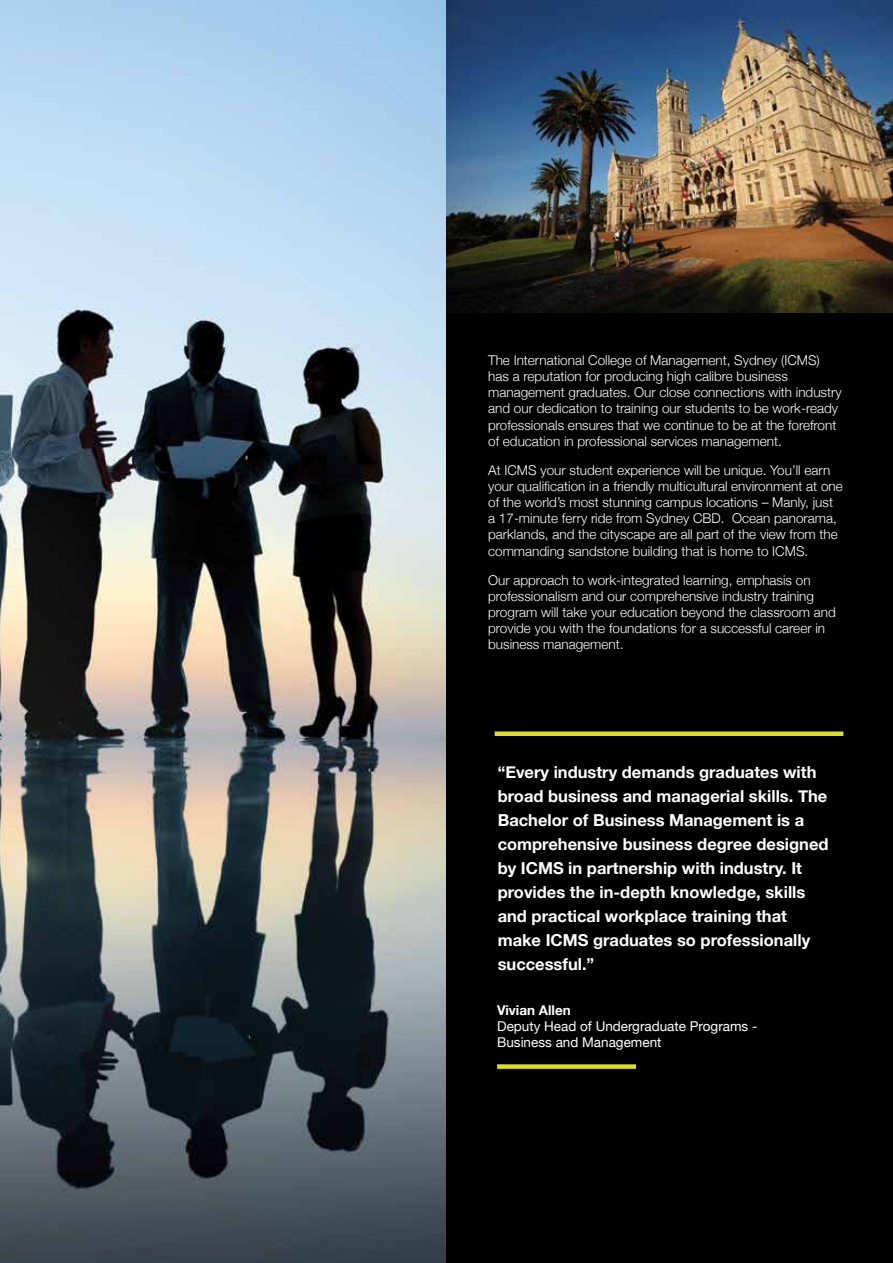
<style>
.page{position:relative;width:893px;height:1263px;background:#fff}
.page>*{position:absolute;margin:0;border:0;box-sizing:border-box;transform-origin:0 0}
.t1{font:700 16.5px/24px "Helvetica Neue";color:#fff}
.t2{font:300 13.5px/16.2px "Helvetica Neue";color:#fff}
.t3{font:13.5px/16.2px "Helvetica Neue";color:#fff}
.t4{font:700 13.5px "Helvetica Neue";color:#fff}
</style>
<div class="page">
<img style="left:0;top:0;width:446px;height:1263px">
<div style="left:446px;top:0;width:447px;height:1263px;background:#000"></div>
<div style="left:495px;top:731px;width:348px;height:5px;background:#dfdf1d"></div>
<div style="left:497px;top:1064px;width:139px;height:5px;background:#dfdf1d"></div>
<img style="left:446px;top:0;width:447px;height:312px">
<p class="t2" style="left:488px;top:351px;width:355px">The International College of Management, Sydney (ICMS) has a reputation for producing high calibre business management graduates. Our close connections with industry and our dedication to training our students to be work-ready professionals ensures that we continue to be at the forefront of education in professional services management.</p>
<p class="t2" style="left:488px;top:461px;width:356px">At ICMS your student experience will be unique. You’ll earn your qualification in a friendly multicultural environment at one of the world’s most stunning campus locations – Manly, just a 17-minute ferry ride from Sydney CBD. Ocean panorama, parklands, and the cityscape are all part of the view from the commanding sandstone building that is home to ICMS.</p>
<p class="t2" style="left:488px;top:571px;width:349px">Our approach to work-integrated learning, emphasis on professionalism and our comprehensive industry training program will take your education beyond the classroom and provide you with the foundations for a successful career in business management.</p>
<p class="t1" style="left:498px;top:760px;width:332px">“Every industry demands graduates with broad business and managerial skills. The Bachelor of Business Management is a comprehensive business degree designed by ICMS in partnership with industry. It provides the in-depth knowledge, skills and practical workplace training that make ICMS graduates so professionally successful.”</p>
<p class="t4" style="left:497px;top:999px;width:75px">Vivian Allen</p>
<p class="t3" style="left:497px;top:1019px;width:262px">Deputy Head of Undergraduate Programs -<br>Business and Management</p>
</div>
